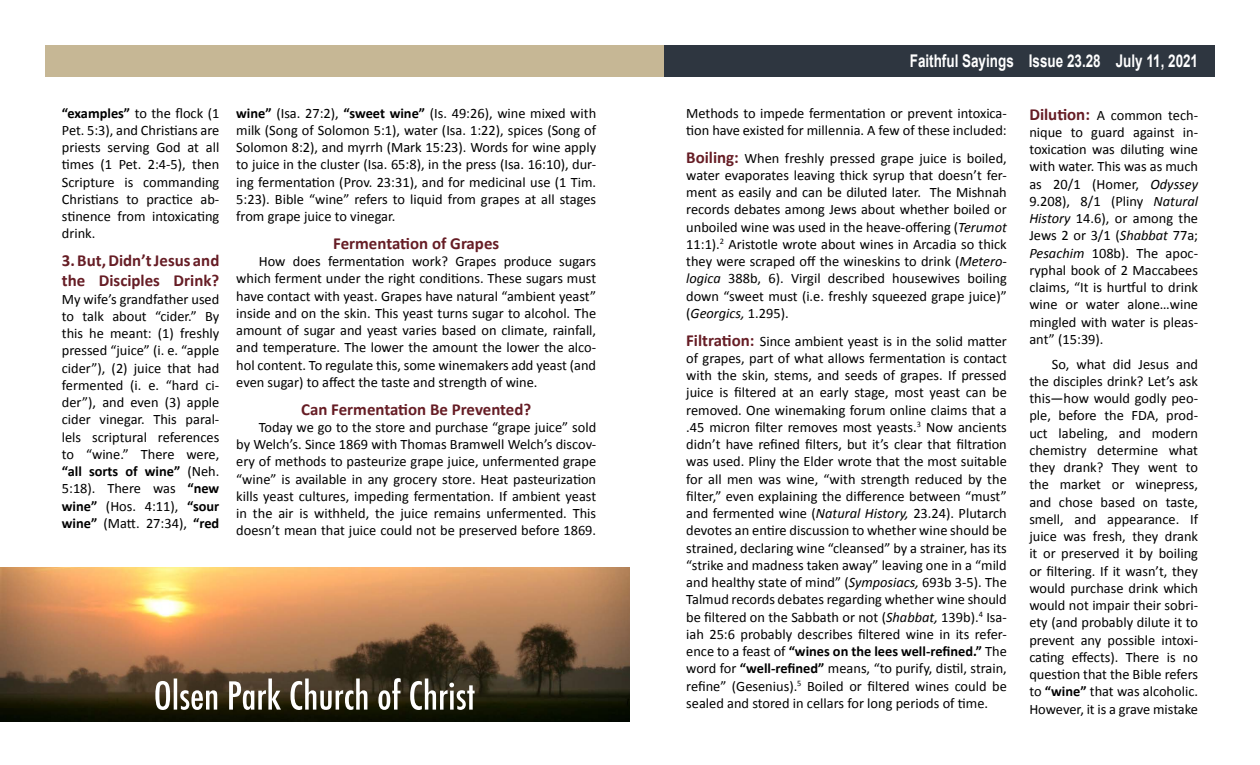
<style>
.page{position:relative;width:1260px;height:765px;background:#fff}
.page>*{position:absolute;margin:0;border:0;box-sizing:border-box;transform-origin:0 0}
.t1{font:700 17.5px "Arial";color:#fff;scale:.77 1}
.t2{font:700 16.88px/20.2px "Calibri";color:#661d25}
.t3{font:14.38px/17.2px "Calibri";color:#000;text-align:justify}
.s1{font-weight:700}
.s2{font-weight:700;font-size:16.88px;color:#661d25}
.s3{font-style:italic}
</style>
<div class="page">
<div style="left:630px;top:45px;width:585px;height:31px;background:#2e3640"></div>
<div style="left:45px;top:45px;width:619px;height:31px;background:#c6b795"></div>
<img style="left:0;top:567px;width:630px;height:155px">
<svg style="left:155px;top:678px;width:320px;height:32px"></svg>
<p class="t3" style="left:62px;top:104px;width:159px"><span class="s1">“examples”</span> to the flock (1<br>Pet. 5:3), and Christians are priests serving God at all times (1 Pet. 2:4-5), then Scripture is commanding Christians to practice ab&shy;stinence from intoxicating drink.</p>
<p class="t2" style="left:62px;top:250px;width:159px">3. But, Didn’t Jesus and the Disciples Drink?</p>
<p class="t3" style="left:62px;top:290px;width:159px">My wife’s grandfather used to talk about “cider.” By this he meant: (1) freshly pressed “juice” (i. e. “apple cider”), (2) juice that had fermented (i. e. “hard ci&shy;der”), and even (3) apple cider vinegar. This paral&shy;lels scriptural references to “wine.” There were, <span class="s1">“all sorts of wine”</span> (Neh.<br>5:18). There was <span class="s1">“new wine”</span> (Hos. 4:11), <span class="s1">“sour wine”</span> (Matt. 27:34), <span class="s1">“red</span></p>
<p class="t3" style="left:236px;top:104px;width:362px"><span class="s1">wine”</span> (Isa. 27:2), <span class="s1">“sweet wine”</span> (Is. 49:26), wine mixed with milk (Song of Solomon 5:1), water (Isa. 1:22), spices (Song of Solomon 8:2), and myrrh (Mark 15:23). Words for wine apply to juice in the cluster (Isa. 65:8), in the press (Isa. 16:10), dur&shy;ing fermentation (Prov. 23:31), and for medicinal use (1 Tim.<br>5:23). Bible “wine” refers to liquid from grapes at all stages from grape juice to vinegar.</p>
<p class="t2" style="left:333px;top:232px;width:168px">Fermentation of Grapes</p>
<p class="t3" style="left:236px;top:252px;width:361px;text-indent:22px">How does fermentation work? Grapes produce sugars which ferment under the right conditions. These sugars must have contact with yeast. Grapes have natural “ambient yeast” inside and on the skin. This yeast turns sugar to alcohol. The amount of sugar and yeast varies based on climate, rainfall, and temperature. The lower the amount the lower the alco&shy;hol content. To regulate this, some winemakers add yeast (and even sugar) to affect the taste and strength of wine.</p>
<p class="t2" style="left:301px;top:398px;width:232px">Can Fermentation Be Prevented?</p>
<p class="t3" style="left:236px;top:418px;width:361px;text-indent:22px">Today we go to the store and purchase “grape juice” sold by Welch’s. Since 1869 with Thomas Bramwell Welch’s discov&shy;ery of methods to pasteurize grape juice, unfermented grape “wine” is available in any grocery store. Heat pasteurization kills yeast cultures, impeding fermentation. If ambient yeast in the air is withheld, the juice remains unfermented. This doesn’t mean that juice could not be preserved before 1869.</p>
<p class="t1" style="left:910px;top:49px;width:376px">Faithful Sayings Issue 23.28 July 11, 2021</p>
<p class="t3" style="left:686px;top:104px;width:322px">Methods to impede fermentation or prevent intoxica&shy;tion have existed for millennia. A few of these included:</p>
<p class="t3" style="left:686px;top:149px;width:322px"><span class="s2">Boiling:</span> When freshly pressed grape juice is boiled, water evaporates leaving thick syrup that doesn’t fer&shy;ment as easily and can be diluted later. The Mishnah records debates among Jews about whether boiled or unboiled wine was used in the heave-offering (<span class="s3">Terumot </span>11:1).<sup>2</sup> Aristotle wrote about wines in Arcadia so thick they were scraped off the wineskins to drink (<span class="s3">Metero&shy;logica</span> 388b, 6). Virgil described housewives boiling down “sweet must (i.e. freshly squeezed grape juice)” (<span class="s3">Georgics,</span> 1.295).</p>
<p class="t3" style="left:686px;top:332px;width:322px"><span class="s2">Filtration:</span> Since ambient yeast is in the solid matter of grapes, part of what allows fermentation is contact with the skin, stems, and seeds of grapes. If pressed juice is filtered at an early stage, most yeast can be removed. One winemaking forum online claims that a .45 micron filter removes most yeasts.<sup>3</sup> Now ancients didn’t have refined filters, but it’s clear that filtration was used. Pliny the Elder wrote that the most suitable for all men was wine, “with strength reduced by the filter,” even explaining the difference between “must” and fermented wine (<span class="s3">Natural History,</span> 23.24). Plutarch devotes an entire discussion to whether wine should be strained, declaring wine “cleansed” by a strainer, has its “strike and madness taken away” leaving one in a “mild and healthy state of mind” (<span class="s3">Symposiacs,</span> 693b 3-5). The Talmud records debates regarding whether wine should be filtered on the Sabbath or not (<span class="s3">Shabbat,</span> 139b).<sup>4</sup> Isa&shy;iah 25:6 probably describes filtered wine in its refer&shy;ence to a feast of <span class="s1">“wines on the lees well-refined.”</span> The word for <span class="s1">“well-refined”</span> means, “to purify, distil, strain, refine” (Gesenius).<sup>5</sup> Boiled or filtered wines could be sealed and stored in cellars for long periods of time.</p>
<p class="t3" style="left:1029px;top:105px;width:170px"><span class="s2">Dilution:</span> A common tech&shy;nique to guard against in&shy;toxication was diluting wine with water. This was as much as 20/1 (Homer, <span class="s3">Odyssey </span>9.208), 8/1 (Pliny <span class="s3">Natural History</span> 14.6), or among the Jews 2 or 3/1 (<span class="s3">Shabbat</span> 77a; <span class="s3">Pesachim</span> 108b). The apoc&shy;ryphal book of 2 Maccabees claims, “It is hurtful to drink wine or water alone…wine mingled with water is pleas&shy;ant” (15:39).</p>
<p class="t3" style="left:1029px;top:354px;width:170px;text-indent:22px">So, what did Jesus and the disciples drink? Let’s ask this—how would godly peo&shy;ple, before the FDA, prod&shy;uct labeling, and modern chemistry determine what they drank? They went to the market or winepress, and chose based on taste, smell, and appearance. If juice was fresh, they drank it or preserved it by boiling or filtering. If it wasn’t, they would purchase drink which would not impair their sobri&shy;ety (and probably dilute it to prevent any possible intoxi&shy;cating effects). There is no question that the Bible refers to <span class="s1">“wine”</span> that was alcoholic.<br>However, it is a grave mistake</p>
</div>
